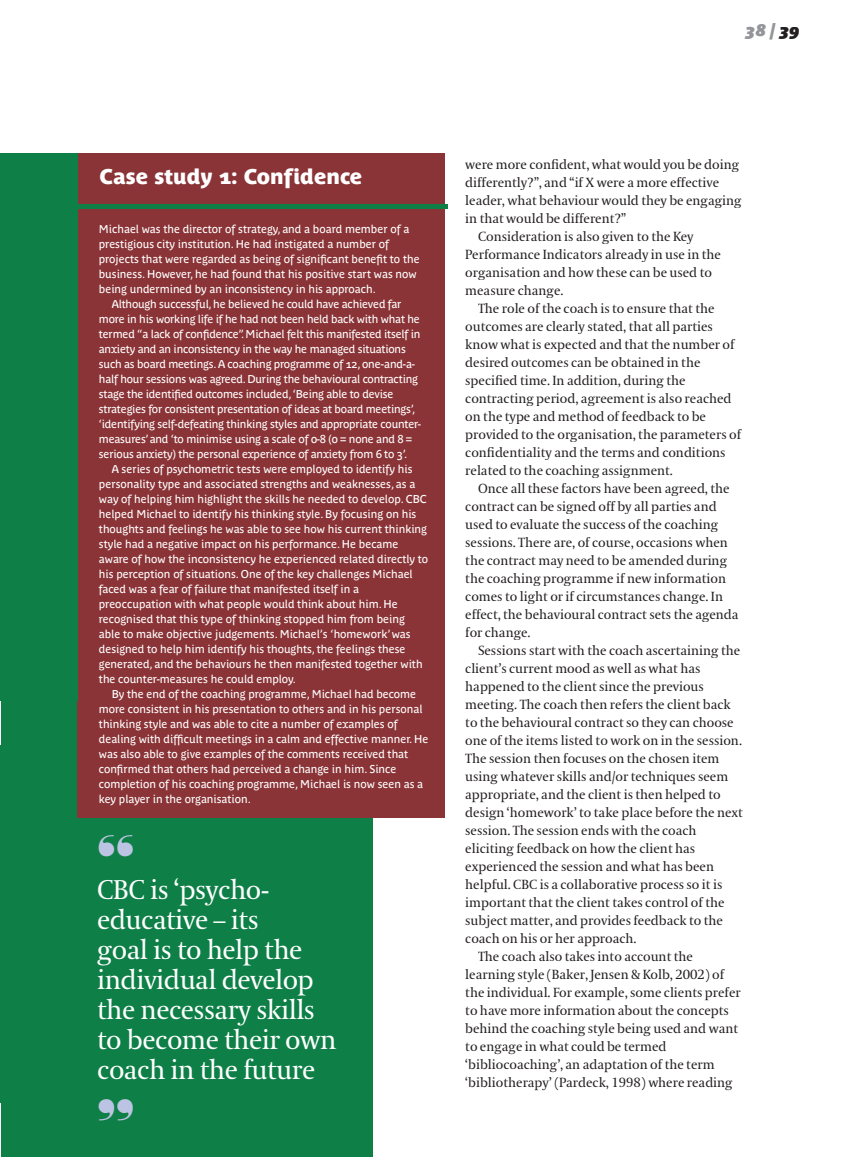
<style>
.page{position:relative;width:851px;height:1157px;background:#fff}
.page>*{position:absolute;margin:0;border:0;box-sizing:border-box;transform-origin:0 0}
.t1{font:27px/30px "Coranto";letter-spacing:-.02em;color:#fff}
.t2{font:21px "Parisine Plus Sombre";color:#fff}
.t3{font:italic 700 16.5px "Parisine Plus Sombre";color:#939598}
.t4{font:13.2px "Coranto";color:#231f20}
.t5{font:11.25px "Parisine Plus";color:#fff}
.s1{color:#231f20}
</style>
<div class="page">
<div style="left:1px;top:694px;width:371px;height:463px;background:#0e8047"></div>
<div style="left:78px;top:153px;width:367px;height:664px;background:#8a3437"></div>
<div style="left:0;top:153px;width:78px;height:547px;background:#0e8047"></div>
<hr style="left:65px;top:204px;width:382px;height:4px;background:#0e8047">
<div style="left:0;top:744px;width:49px;height:358px;background:#0e8047"></div>
<h3 class="t3" style="left:745px;top:21px;width:56px">38 | <span class="s1">39</span></h3>
<h2 class="t2" style="left:100px;top:165px;width:264px">Case study 1: Confidence</h2>
<p class="t5" style="left:99px;top:222px;width:312px">Michael was the director of strategy, and a board member of a</p>
<p class="t5" style="left:99px;top:237px;width:291px">prestigious city institution. He had instigated a number of</p>
<p class="t5" style="left:99px;top:252px;width:322px">projects that were regarded as being of significant benefit to the</p>
<p class="t5" style="left:99px;top:267px;width:319px">business. However, he had found that his positive start was now</p>
<p class="t5" style="left:99px;top:282px;width:278px">being undermined by an inconsistency in his approach.</p>
<p class="t5" style="left:112px;top:297px;width:291px">Although successful, he believed he could have achieved far</p>
<p class="t5" style="left:99px;top:312px;width:322px">more in his working life if he had not been held back with what he</p>
<p class="t5" style="left:99px;top:327px;width:323px">termed “a lack of confidence”. Michael felt this manifested itself in</p>
<p class="t5" style="left:99px;top:342px;width:308px">anxiety and an inconsistency in the way he managed situations</p>
<p class="t5" style="left:99px;top:357px;width:317px">such as board meetings. A coaching programme of 12, one-and-a-</p>
<p class="t5" style="left:99px;top:372px;width:320px">half hour sessions was agreed. During the behavioural contracting</p>
<p class="t5" style="left:99px;top:387px;width:296px">stage the identified outcomes included, ‘Being able to devise</p>
<p class="t5" style="left:99px;top:402px;width:318px">strategies for consistent presentation of ideas at board meetings’,</p>
<p class="t5" style="left:99px;top:417px;width:323px">‘identifying self-defeating thinking styles and appropriate counter-</p>
<p class="t5" style="left:99px;top:432px;width:315px">measures’ and ‘to minimise using a scale of 0-8 (0 = none and 8 =</p>
<p class="t5" style="left:99px;top:447px;width:310px">serious anxiety) the personal experience of anxiety from 6 to 3’.</p>
<p class="t5" style="left:112px;top:462px;width:302px">A series of psychometric tests were employed to identify his</p>
<p class="t5" style="left:99px;top:477px;width:318px">personality type and associated strengths and weaknesses, as a</p>
<p class="t5" style="left:99px;top:492px;width:329px">way of helping him highlight the skills he needed to develop. CBC</p>
<p class="t5" style="left:99px;top:507px;width:319px">helped Michael to identify his thinking style. By focusing on his</p>
<p class="t5" style="left:99px;top:522px;width:329px">thoughts and feelings he was able to see how his current thinking</p>
<p class="t5" style="left:99px;top:537px;width:301px">style had a negative impact on his performance. He became</p>
<p class="t5" style="left:99px;top:552px;width:331px">aware of how the inconsistency he experienced related directly to</p>
<p class="t5" style="left:99px;top:567px;width:315px">his perception of situations. One of the key challenges Michael</p>
<p class="t5" style="left:99px;top:582px;width:261px">faced was a fear of failure that manifested itself in a</p>
<p class="t5" style="left:99px;top:597px;width:300px">preoccupation with what people would think about him. He</p>
<p class="t5" style="left:99px;top:612px;width:307px">recognised that this type of thinking stopped him from being</p>
<p class="t5" style="left:99px;top:627px;width:313px">able to make objective judgements. Michael’s ‘homework’ was</p>
<p class="t5" style="left:99px;top:642px;width:308px">designed to help him identify his thoughts, the feelings these</p>
<p class="t5" style="left:99px;top:657px;width:325px">generated, and the behaviours he then manifested together with</p>
<p class="t5" style="left:99px;top:672px;width:198px">the counter-measures he could employ.</p>
<p class="t5" style="left:112px;top:687px;width:306px">By the end of the coaching programme, Michael had become</p>
<p class="t5" style="left:99px;top:702px;width:325px">more consistent in his presentation to others and in his personal</p>
<p class="t5" style="left:99px;top:717px;width:300px">thinking style and was able to cite a number of examples of</p>
<p class="t5" style="left:99px;top:732px;width:331px">dealing with difficult meetings in a calm and effective manner. He</p>
<p class="t5" style="left:99px;top:747px;width:311px">was also able to give examples of the comments received that</p>
<p class="t5" style="left:99px;top:762px;width:299px">confirmed that others had perceived a change in him. Since</p>
<p class="t5" style="left:99px;top:777px;width:326px">completion of his coaching programme, Michael is now seen as a</p>
<p class="t5" style="left:99px;top:792px;width:153px">key player in the organisation.</p>
<h1 class="t1" style="left:97px;top:875px;width:241px">CBC is ‘psycho&shy;educative – its<br>goal is to help the individual develop the necessary skills to become their own coach in the future</h1>
<p class="t4" style="left:465px;top:156px;width:275px">were more confident, what would you be doing</p>
<p class="t4" style="left:465px;top:174px;width:255px">differently?”, and “if X were a more effective</p>
<p class="t4" style="left:465px;top:192px;width:278px">leader, what behaviour would they be engaging</p>
<p class="t4" style="left:465px;top:210px;width:162px">in that would be different?”</p>
<p class="t4" style="left:478px;top:228px;width:217px">Consideration is also given to the Key</p>
<p class="t4" style="left:465px;top:246px;width:257px">Performance Indicators already in use in the</p>
<p class="t4" style="left:465px;top:264px;width:248px">organisation and how these can be used to</p>
<p class="t4" style="left:465px;top:282px;width:100px">measure change.</p>
<p class="t4" style="left:478px;top:300px;width:238px">The role of the coach is to ensure that the</p>
<p class="t4" style="left:465px;top:318px;width:249px">outcomes are clearly stated, that all parties</p>
<p class="t4" style="left:465px;top:336px;width:270px">know what is expected and that the number of</p>
<p class="t4" style="left:465px;top:354px;width:237px">desired outcomes can be obtained in the</p>
<p class="t4" style="left:465px;top:372px;width:222px">specified time. In addition, during the</p>
<p class="t4" style="left:465px;top:390px;width:268px">contracting period, agreement is also reached</p>
<p class="t4" style="left:465px;top:408px;width:242px">on the type and method of feedback to be</p>
<p class="t4" style="left:465px;top:426px;width:277px">provided to the organisation, the parameters of</p>
<p class="t4" style="left:465px;top:444px;width:262px">confidentiality and the terms and conditions</p>
<p class="t4" style="left:465px;top:462px;width:209px">related to the coaching assignment.</p>
<p class="t4" style="left:478px;top:480px;width:253px">Once all these factors have been agreed, the</p>
<p class="t4" style="left:465px;top:498px;width:253px">contract can be signed off by all parties and</p>
<p class="t4" style="left:465px;top:516px;width:254px">used to evaluate the success of the coaching</p>
<p class="t4" style="left:465px;top:534px;width:264px">sessions. There are, of course, occasions when</p>
<p class="t4" style="left:465px;top:552px;width:263px">the contract may need to be amended during</p>
<p class="t4" style="left:465px;top:570px;width:262px">the coaching programme if new information</p>
<p class="t4" style="left:465px;top:588px;width:259px">comes to light or if circumstances change. In</p>
<p class="t4" style="left:465px;top:606px;width:275px">effect, the behavioural contract sets the agenda</p>
<p class="t4" style="left:465px;top:624px;width:67px">for change.</p>
<p class="t4" style="left:478px;top:642px;width:264px">Sessions start with the coach ascertaining the</p>
<p class="t4" style="left:465px;top:660px;width:237px">client’s current mood as well as what has</p>
<p class="t4" style="left:465px;top:678px;width:240px">happened to the client since the previous</p>
<p class="t4" style="left:465px;top:696px;width:267px">meeting. The coach then refers the client back</p>
<p class="t4" style="left:465px;top:714px;width:270px">to the behavioural contract so they can choose</p>
<p class="t4" style="left:465px;top:732px;width:278px">one of the items listed to work on in the session.</p>
<p class="t4" style="left:465px;top:750px;width:256px">The session then focuses on the chosen item</p>
<p class="t4" style="left:465px;top:768px;width:264px">using whatever skills and/or techniques seem</p>
<p class="t4" style="left:465px;top:786px;width:257px">appropriate, and the client is then helped to</p>
<p class="t4" style="left:465px;top:804px;width:279px">design ‘homework’ to take place before the next</p>
<p class="t4" style="left:465px;top:822px;width:233px">session. The session ends with the coach</p>
<p class="t4" style="left:465px;top:840px;width:231px">eliciting feedback on how the client has</p>
<p class="t4" style="left:465px;top:858px;width:250px">experienced the session and what has been</p>
<p class="t4" style="left:465px;top:876px;width:259px">helpful. CBC is a collaborative process so it is</p>
<p class="t4" style="left:465px;top:894px;width:261px">important that the client takes control of the</p>
<p class="t4" style="left:465px;top:912px;width:259px">subject matter, and provides feedback to the</p>
<p class="t4" style="left:465px;top:930px;width:173px">coach on his or her approach.</p>
<p class="t4" style="left:478px;top:948px;width:216px">The coach also takes into account the</p>
<p class="t4" style="left:465px;top:966px;width:260px">learning style (Baker, Jensen &amp; Kolb, 2002) of</p>
<p class="t4" style="left:465px;top:984px;width:277px">the individual. For example, some clients prefer</p>
<p class="t4" style="left:465px;top:1002px;width:265px">to have more information about the concepts</p>
<p class="t4" style="left:465px;top:1020px;width:274px">behind the coaching style being used and want</p>
<p class="t4" style="left:465px;top:1038px;width:203px">to engage in what could be termed</p>
<p class="t4" style="left:465px;top:1056px;width:251px">‘bibliocoaching’, an adaptation of the term</p>
<p class="t4" style="left:465px;top:1074px;width:269px">‘bibliotherapy’ (Pardeck, 1998) where reading</p>
</div>
